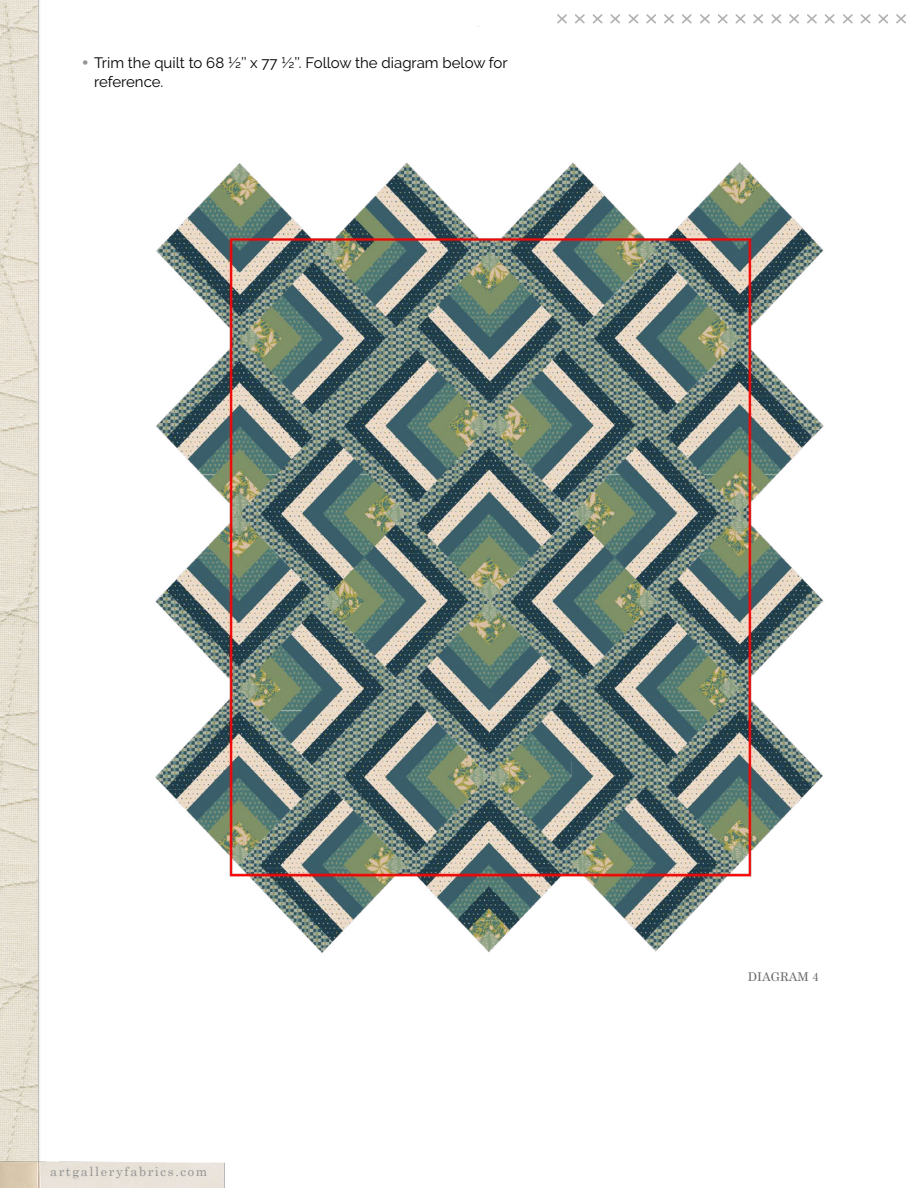
<style>
.page{position:relative;width:918px;height:1188px;background:#fff}
.page>*{position:absolute;margin:0;border:0;box-sizing:border-box;transform-origin:0 0}
.t1{font:15px/18.9px "Raleway";color:#000}
.t2{font:12.75px "Century Schoolbook";letter-spacing:.125em;color:#939494}
.t3{font:12px "Century Schoolbook";color:#636466}
.s1{font-family:"Century Gothic";color:#939598}
</style>
<div class="page">
<img style="left:0;top:0;width:40px;height:1154px">
<img style="left:0;top:1154px;width:225px;height:34px">
<svg style="left:557px;top:14px;width:349px;height:10px"></svg>
<img style="left:155px;top:157px;width:669px;height:798px">
<p class="t1" style="left:94px;top:53px;width:415px;text-indent:-14px"><span class="s1">•</span> Trim the quilt to 68 ½’’ x 77 ½’’. Follow the diagram below for reference.</p>
<p class="t2" style="left:50px;top:1161px;width:159px">artgalleryfabrics.com</p>
<p class="t3" style="left:748px;top:966px;width:72px">DIAGRAM 4</p>
</div>
